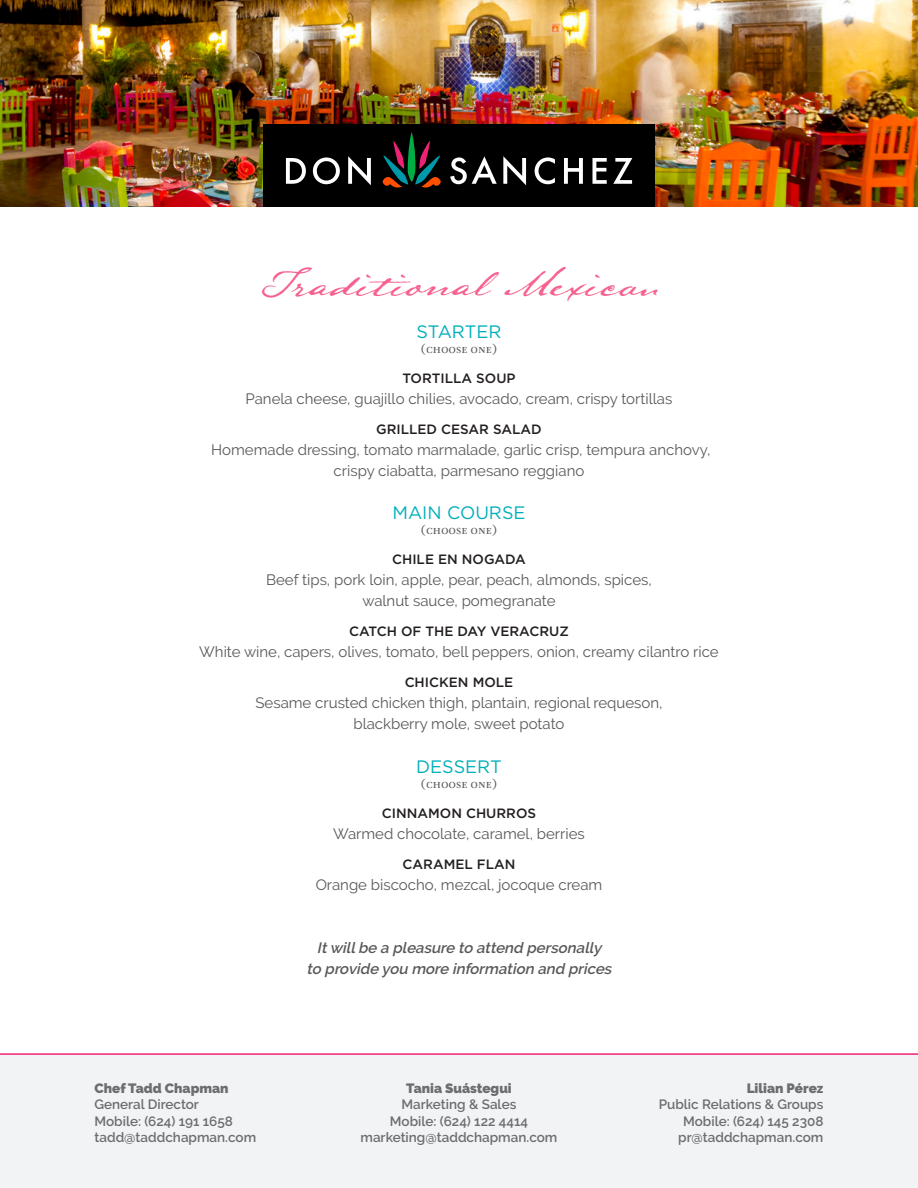
<style>
.page{position:relative;width:918px;height:1188px;background:#fff}
.page>*{position:absolute;margin:0;border:0;box-sizing:border-box;transform-origin:0 0}
.t1{font:36px "Lamar Pen";color:#f6618f}
.Course{font:18px "Gotham";color:#00afba}
.Paragraph_Centered{font:15px/21px "Raleway";color:#57585a;text-align:center}
.Paragraph_Centered-2{font:italic 600 15px/21px "Raleway";color:#57585a;text-align:center}
.t2{font:600 13.5px/16.5px "Raleway";color:#6c6d70}
.Dish_Title{font:500 13.5px "Gotham";color:#231f20}
.t3{font:900 13.5px "Raleway";color:#6c6d70}
.Choose_One{font:12px "Gandhi Serif";color:#57585a}
</style>
<div class="page">
<img style="left:0;top:0;width:918px;height:206px">
<div style="left:263px;top:124px;width:392px;height:82px;background:#000"></div>
<svg style="left:382px;top:132px;width:59px;height:56px"></svg>
<svg style="left:286px;top:158px;width:20px;height:26px"></svg>
<svg style="left:313px;top:158px;width:27px;height:26px"></svg>
<svg style="left:348px;top:156px;width:23px;height:29px"></svg>
<svg style="left:450px;top:156px;width:47px;height:28px"></svg>
<svg style="left:503px;top:156px;width:23px;height:29px"></svg>
<svg style="left:535px;top:157px;width:20px;height:27px"></svg>
<svg style="left:564px;top:158px;width:19px;height:26px"></svg>
<svg style="left:592px;top:158px;width:15px;height:26px"></svg>
<svg style="left:613px;top:158px;width:19px;height:26px"></svg>
<div style="left:0;top:1053px;width:918px;height:135px;background:#f2f3f4"></div>
<p class="t1" style="left:259px;top:261px;width:402px">Traditional Mexican</p>
<p class="Course" style="left:416px;top:320px;width:87px">STARTER</p>
<p class="Choose_One" style="left:421px;top:342px;width:78px">(choose one)</p>
<p class="Dish_Title" style="left:402px;top:369px;width:115px">TORTILLA SOUP</p>
<p class="Paragraph_Centered" style="left:246px;top:388px;width:428px">Panela cheese, guajillo chilies, avocado, cream, crispy tortillas</p>
<p class="Dish_Title" style="left:376px;top:420px;width:167px">GRILLED CESAR SALAD</p>
<p class="Paragraph_Centered" style="left:211px;top:439px;width:501px">Homemade dressing, tomato marmalade, garlic crisp, tempura anchovy, crispy ciabatta, parmesano reggiano</p>
<p class="Course" style="left:392px;top:501px;width:135px">MAIN COURSE</p>
<p class="Choose_One" style="left:421px;top:523px;width:78px">(choose one)</p>
<p class="Dish_Title" style="left:392px;top:550px;width:135px">CHILE EN NOGADA</p>
<p class="Paragraph_Centered" style="left:266px;top:569px;width:387px">Beef tips, pork loin, apple, pear, peach, almonds, spices, walnut sauce, pomegranate</p>
<p class="Dish_Title" style="left:349px;top:622px;width:221px">CATCH OF THE DAY VERACRUZ</p>
<p class="Paragraph_Centered" style="left:199px;top:641px;width:521px">White wine, capers, olives, tomato, bell peppers, onion, creamy cilantro rice</p>
<p class="Dish_Title" style="left:405px;top:673px;width:110px">CHICKEN MOLE</p>
<p class="Paragraph_Centered" style="left:255px;top:692px;width:409px">Sesame crusted chicken thigh, plantain, regional requeson, blackberry mole, sweet potato</p>
<p class="Course" style="left:416px;top:755px;width:87px">DESSERT</p>
<p class="Choose_One" style="left:421px;top:777px;width:78px">(choose one)</p>
<p class="Dish_Title" style="left:382px;top:804px;width:156px">CINNAMON CHURROS</p>
<p class="Paragraph_Centered" style="left:333px;top:823px;width:253px">Warmed chocolate, caramel, berries</p>
<p class="Dish_Title" style="left:403px;top:855px;width:114px">CARAMEL FLAN</p>
<p class="Paragraph_Centered" style="left:316px;top:874px;width:288px">Orange biscocho, mezcal, jocoque cream</p>
<p class="t3" style="left:94px;top:1080px;width:136px">Chef Tadd Chapman</p>
<p class="t2" style="left:94px;top:1096px;width:163px">General Director<br>Mobile: (624) 191 1658 tadd@taddchapman.com</p>
<p class="Paragraph_Centered-2" style="left:307px;top:937px;width:310px">Itwillbe a pleasure to attend personally<br>to provide you more information and prices</p>
<p class="t3" style="left:406px;top:1080px;width:107px">Tania Suástegui</p>
<p class="t2" style="left:361px;top:1096px;width:198px;text-align:center">Marketing &amp; Sales<br>Mobile: (624) 122 4414 marketing@taddchapman.com</p>
<p class="t3" style="left:747px;top:1080px;width:78px">Lilian Pérez</p>
<p class="t2" style="left:659px;top:1096px;width:166px;text-align:right">Public Relations &amp; Groups<br>Mobile: (624) 145 2308 pr@taddchapman.com</p>
</div>
